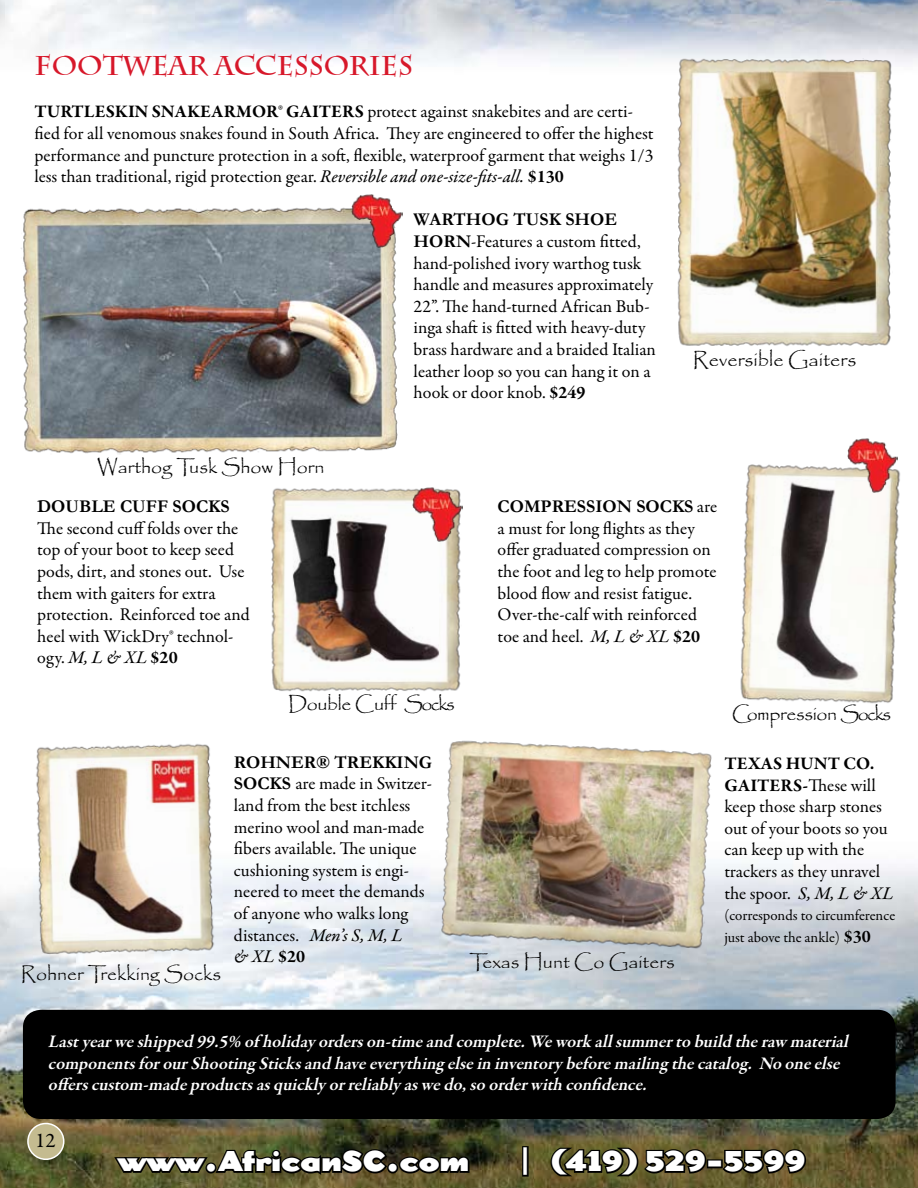
<style>
.page{position:relative;width:918px;height:1188px;background:#fff}
.page>*{position:absolute;margin:0;border:0;box-sizing:border-box;transform-origin:0 0}
.t1{font:900 27px "Dogma";letter-spacing:.02em;color:#fff}
.t2{font:700 27px "Charlesworth";color:#d7182a}
.t3{font:21px "Garamond Premr Pro";color:#000}
.t4{font:20.1px "Papyrus";color:#000}
.t5{font:19.5px "Papyrus";color:#000}
.t6{font:19.5px "Papyrus";letter-spacing:-.02em;color:#000}
.t7{font:18px/21.6px "Garamond Premr Pro";letter-spacing:.005em;color:#000}
.t8{font:italic 600 18px/21.6px "Garamond Premr Pro";color:#fff}
.t9{font:700 18px "Garamond";color:#000}
.t10{font:18px "Garamond Premr Pro Med It";color:#000}
.t11{font:15px/21.6px "Garamond Premr Pro";color:#000}
.s1{font-weight:700}
.s2{font-family:"Garamond Premr Pro Med It"}
.s3{font-family:"Garamond";font-weight:700}
.s4{font-family:"Garamond Premr Pro"}
.s5{font-family:"Garamond Premr Pro";font-weight:700}
.s6{font-family:"Garamond Premr Pro";font-weight:400}
.s7{font-weight:700;font-size:18px}
</style>
<div class="page">
<img style="left:0;top:864px;width:918px;height:324px">
<div style="left:28px;top:1124px;width:36px;height:35px;background:#c4bb90;border-radius:50%"></div>
<div style="left:27px;top:1123px;width:37px;height:37px;border:2px solid #fff;border-radius:50%"></div>
<img style="left:0;top:0;width:918px;height:64px">
<svg style="left:112px;top:1147px;width:360px;height:31px;background:#3a371d"></svg>
<div style="left:522px;top:1146px;width:7px;height:31px;border:3px solid #000"></div>
<svg style="left:549px;top:1146px;width:159px;height:32px;background:#3e391b"></svg>
<div style="left:707px;top:1159px;width:16px;height:9px;border:3px solid #000"></div>
<svg style="left:721px;top:1147px;width:87px;height:29px;background:#383119"></svg>
<img style="left:662px;top:45px;width:244px;height:301px">
<img style="left:740px;top:464px;width:160px;height:240px">
<img style="left:271px;top:488px;width:192px;height:204px">
<img style="left:21px;top:207px;width:382px;height:247px">
<img style="left:424px;top:740px;width:303px;height:265px">
<img style="left:26px;top:744px;width:200px;height:240px">
<div style="left:23px;top:1010px;width:873px;height:109px;background:#000;border-radius:18px"></div>
<img style="left:351px;top:194px;width:51px;height:56px">
<img style="left:411px;top:487px;width:51px;height:56px">
<img style="left:847px;top:438px;width:51px;height:56px">
<h1 class="t2" style="left:34px;top:50px;width:380px">FOOTWEAR ACCESSORIES</h1>
<p class="t7" style="left:34px;top:101px;width:621px"><span class="s1">TURTLESKIN SNAKEARMOR® GAITERS</span> protect against snakebites and are certi&shy;fied for all venomous snakes found in South Africa. They are engineered to offer the highest performance and puncture protection in a soft, flexible, waterproof garment that weighs 1/3 less than traditional, rigid protection gear. <span class="s2">Reversible and one-size-fits-all.</span> <span class="s1">$130</span></p>
<p class="t9" style="left:414px;top:207px;width:205px">WARTHOG TUSK SHOE</p>
<p class="t7" style="left:414px;top:231px;width:244px"><span class="s3">HORN</span>-Features a custom fitted, hand-polished ivory warthog tusk handle and measures approximately 22”. The hand-turned African Bub&shy;inga shaft is fitted with heavy-duty brass hardware and a braided Italian leather loop so you can hang it on a hook or door knob. <span class="s1">$249</span></p>
<p class="t5" style="left:97px;top:455px;width:229px">Warthog Tusk Show Horn</p>
<p class="t4" style="left:693px;top:347px;width:165px">Reversible Gaiters</p>
<p class="t9" style="left:37px;top:494px;width:194px">DOUBLE CUFF SOCKS</p>
<p class="t7" style="left:37px;top:518px;width:214px">The second cuff folds over the top of your boot to keep seed pods, dirt, and stones out. Use them with gaiters for extra protection. Reinforced toe and heel with WickDry® technol-</p>
<p class="t10" style="left:37px;top:646px;width:142px"><span class="s4">ogy.</span> M, L &amp; XL <span class="s5">$20</span></p>
<p class="t6" style="left:288px;top:692px;width:168px">Double Cuff Socks</p>
<p class="t5" style="left:21px;top:962px;width:202px">Rohner Trekking Socks</p>
<p class="t9" style="left:234px;top:750px;width:200px">ROHNER® TREKKING</p>
<p class="t7" style="left:234px;top:773px;width:200px"><span class="s3">SOCKS</span> are made in Switzer&shy;land from the best itchless merino wool and man-made fibers available. The unique cushioning system is engi&shy;neered to meet the demands of anyone who walks long distances. <span class="s2">Men’s S, M, L</span></p>
<p class="t10" style="left:234px;top:945px;width:73px">&amp; XL <span class="s5">$20</span></p>
<p class="t9" style="left:498px;top:494px;width:221px">COMPRESSION SOCKS <span class="s6">are</span></p>
<p class="t7" style="left:498px;top:518px;width:220px">a must for long flights as they offer graduated compression on the foot and leg to help promote blood flow and resist fatigue.<br>Over-the-calf with reinforced toe and heel. <span class="s2">M, L &amp; XL</span> <span class="s1">$20</span></p>
<p class="t6" style="left:732px;top:702px;width:161px">Compression Socks</p>
<p class="t5" style="left:470px;top:950px;width:207px">Texas Hunt Co Gaiters</p>
<p class="t7" style="left:724px;top:753px;width:171px"><span class="s1">TEXAS HUNT CO.<br>GAITERS-</span>These will keep those sharp stones out of your boots so you can keep up with the trackers as they unravel the spoor. <span class="s2">S, M, L &amp; XL</span></p>
<p class="t11" style="left:724px;top:905px;width:172px">(corresponds to circumference just above the ankle) <span class="s7">$30</span></p>
<p class="t8" style="left:48px;top:1031px;width:806px">Lastyearweshipp ed 99.5% of holiday orderson-timeand complete.Wework allsummerto build theraw material comp onentsforourShootingSticksand haveeverythingelsein inventory beforemailingthecatalog. No oneelse offerscustom-madeproductsasquickly orreliably aswedo,so orderwith confidence.</p>
<p class="t3" style="left:35px;top:1128px;width:22px">12</p>
<h1 class="t1" style="left:118px;top:1141px;width:353px">www.AfricanSC.com</h1>
<h1 class="t1" style="left:521px;top:1141px;width:286px">| (419) 529-5599</h1>
</div>
